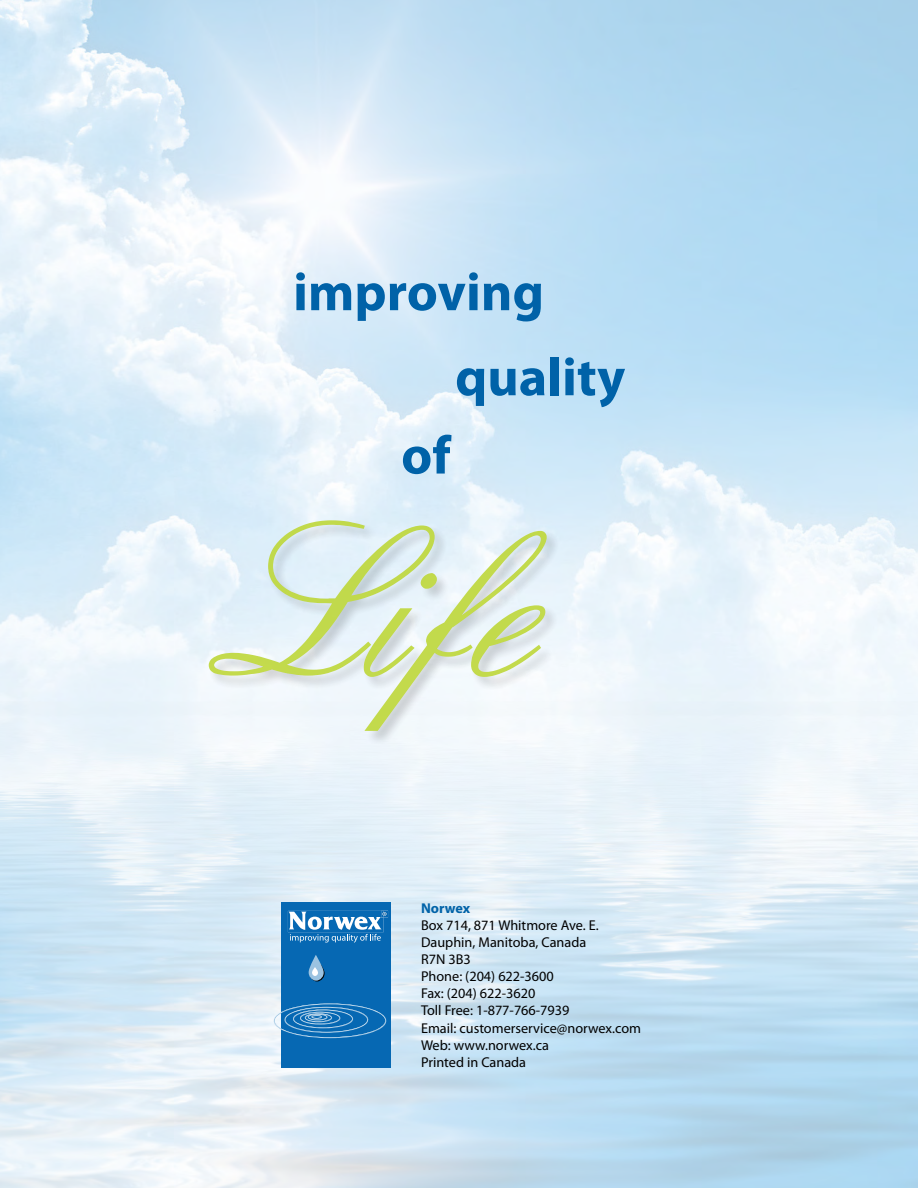
<style>
.page{position:relative;width:918px;height:1188px;background:#fff}
.page>*{position:absolute;margin:0;border:0;box-sizing:border-box;transform-origin:0 0}
.t1{font:225px "English";color:#bcd631}
.t2{font:700 54px/85.1px "Myriad Pro";color:#0062a8}
.t3{font:14.25px/17.1px "Myriad Pro";color:#000}
.t4{font:700 14.25px "Myriad Pro";letter-spacing:-.005em;color:#0062a8}
</style>
<div class="page">
<img style="left:0;top:0;width:918px;height:1188px">
<div style="left:281px;top:902px;width:109px;height:166px;background:#0668b3"></div>
<svg style="left:274px;top:1003px;width:112px;height:35px"></svg>
<svg style="left:308px;top:955px;width:17px;height:26px"></svg>
<svg style="left:289px;top:911px;width:99px;height:32px"></svg>
<div style="left:208px;top:519px;width:354px;height:227px;background:#000;opacity:.2"></div>
<h2 class="t2" style="left:455px;top:248px;width:172px;text-indent:-162px">improving quality</h2>
<h2 class="t2" style="left:401px;top:411px;width:51px">of</h2>
<h1 class="t1" style="left:261px;top:485px;width:376px">Life</h1>
<p class="t4" style="left:421px;top:899px;width:51px">Norwex</p>
<p class="t3" style="left:421px;top:916px;width:222px">Box 714, 871 Whitmore Ave. E.<br>Dauphin, Manitoba, Canada<br>R7N 3B3<br>Phone: (204) 622-3600<br>Fax: (204) 622-3620<br>Toll Free: 1-877-766-7939<br>Email: customerservice@norwex.com<br>Web: www.norwex.ca<br>Printed in Canada</p>
</div>
